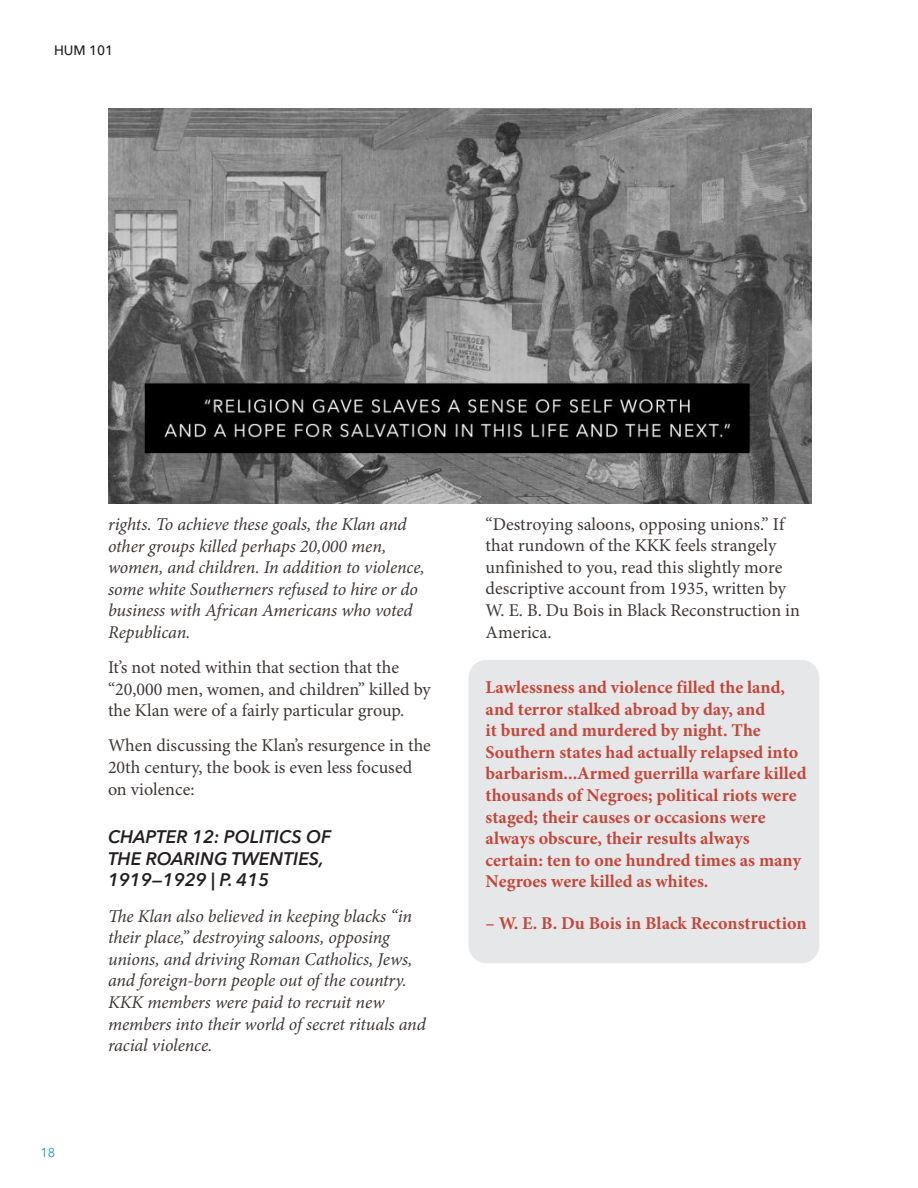
<style>
.page{position:relative;width:918px;height:1188px;background:#fff}
.page>*{position:absolute;margin:0;border:0;box-sizing:border-box;transform-origin:0 0}
.t1{font:italic 18px/21.6px "Minion Pro";letter-spacing:-.005em;color:#3e3835}
.t2{font:18px/21.6px "Minion Pro";color:#3e3835}
.t3{font:700 18px/21.6px "Minion Pro";color:#c3473a}
.t4{font:italic 600 18px/21.6px "Avenir Next LT Pro";color:#231f20}
.t5{font:500 13.5px "Avenir Next LT Pro";color:#231f20}
.t6{font:12.75px "Avenir Next LT Pro";color:#1a9cac}
</style>
<div class="page">
<div style="left:469px;top:660px;width:350px;height:303px;background:#e6e7e9;border-radius:18px"></div>
<img style="left:108px;top:108px;width:703px;height:395px">
<p class="t5" style="left:54px;top:42px;width:61px">HUM 101</p>
<p class="t6" style="left:40px;top:1145px;width:16px">18</p>
<p class="t1" style="left:108px;top:514px;width:318px">rights. To achieve these goals, the Klan and other groups killed perhaps 20,000 men, women, and children. In addition to violence, some white Southerners refused to hire or do business with African Americans who voted Republican.</p>
<p class="t2" style="left:108px;top:657px;width:324px">It’s not noted within that section that the “20,000 men, women, and children” killed by the Klan were of a fairly particular group.</p>
<p class="t2" style="left:108px;top:736px;width:324px">When discussing the Klan’s resurgence in the<br>20th century, the book is even less focused on violence:</p>
<p class="t4" style="left:108px;top:826px;width:225px">CHAPTER 12: POLITICS OF<br>THE ROARING TWENTIES,<br>1919—1929 | P. 415</p>
<p class="t1" style="left:108px;top:906px;width:319px">Te Klan also believed in keeping blacks “in their place,” destroying saloons, opposing unions, and driving Roman Catholics, Jews, and foreign-born people out ofthe country.<br>KKK members were paid to recruit new members into their world ofsecret rituals and racial violence.</p>
<h4 class="t2" style="left:486px;top:514px;width:316px">“Destroying saloons, opposing unions.” If that rundown of the KKK feels strangely unfinished to you, read this slightly more descriptive account from 1935, written by W. E. B. Du Bois in Black Reconstruction in America.</h4>
<h4 class="t3" style="left:486px;top:677px;width:322px">Lawlessness and violence filled the land, and terror stalked abroad by day, and<br>it bured and murdered by night. The Southern states had actually relapsed into barbarism...Armed guerrilla warfare killed thousands of Negroes; political riots were staged; their causes or occasions were always obscure, their results always certain: ten to one hundred times as many Negroes were killed as whites.</h4>
<h4 class="t3" style="left:486px;top:913px;width:323px">– W. E. B. Du Bois in Black Reconstruction</h4>
</div>
